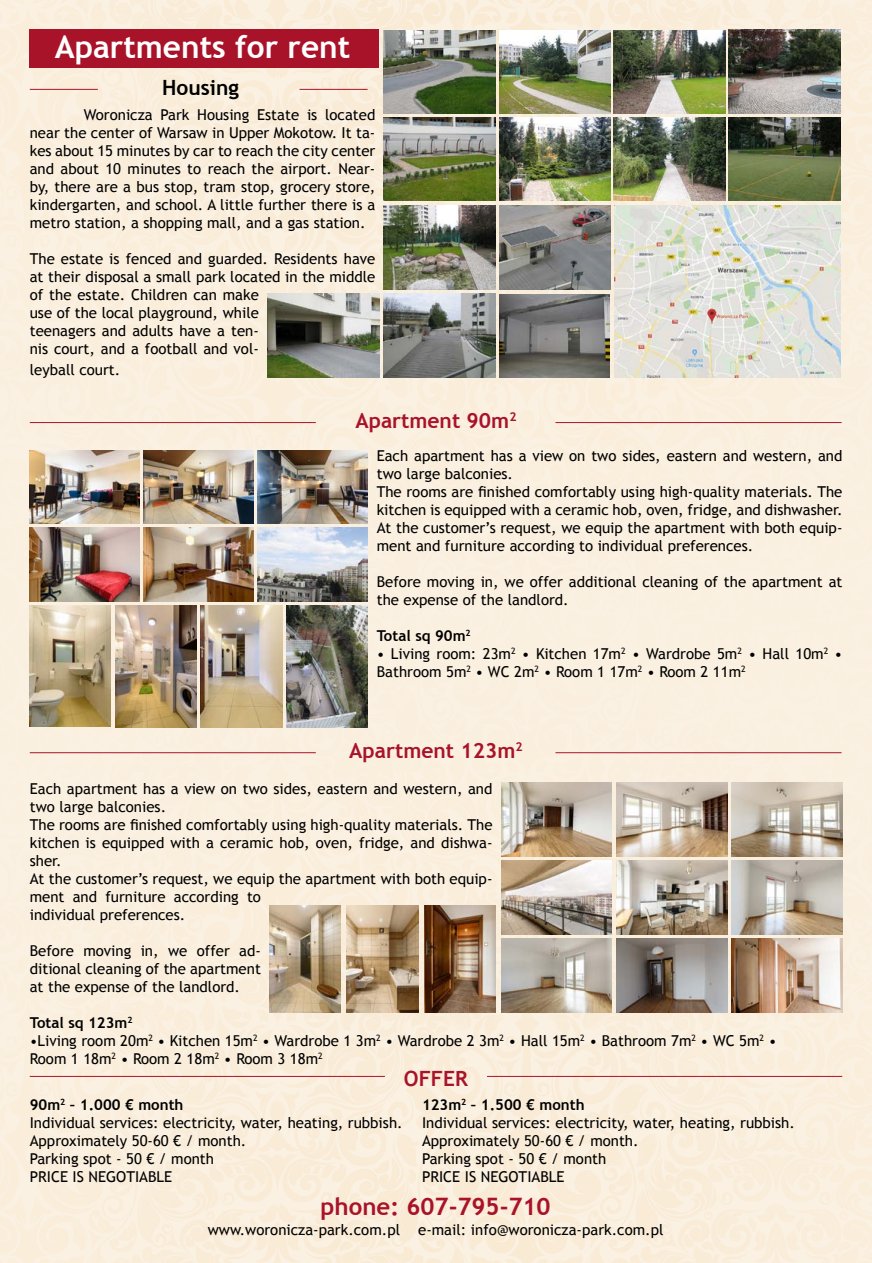
<style>
.page{position:relative;width:872px;height:1263px;background:#fff}
.page>*{position:absolute;margin:0;border:0;box-sizing:border-box;transform-origin:0 0}
.t1{font:700 31.5px "Trebuchet MS";color:#fff}
.t2{font:700 24px "Trebuchet MS";color:#a9132a}
.t3{font:700 21px "Trebuchet MS";color:#a9132a}
.t4{font:700 21px "Trebuchet MS";color:#000}
.t5{font:15px/18px "Trebuchet MS";color:#000}
.t6{font:700 15px "Trebuchet MS";color:#000}
.s1{font-weight:700}
</style>
<div class="page">
<img style="left:0;top:0;width:872px;height:1263px">
<img style="left:30px;top:450px;width:109px;height:73px">
<img style="left:144px;top:450px;width:109px;height:73px">
<img style="left:258px;top:450px;width:109px;height:73px">
<img style="left:30px;top:528px;width:109px;height:73px">
<img style="left:144px;top:528px;width:109px;height:73px">
<img style="left:30px;top:605px;width:81px;height:122px">
<img style="left:115px;top:605px;width:81px;height:122px">
<img style="left:201px;top:605px;width:81px;height:122px">
<img style="left:501px;top:783px;width:111px;height:74px">
<img style="left:616px;top:783px;width:111px;height:74px">
<img style="left:731px;top:783px;width:111px;height:74px">
<img style="left:501px;top:861px;width:111px;height:74px">
<img style="left:616px;top:861px;width:111px;height:74px">
<img style="left:731px;top:861px;width:111px;height:74px">
<img style="left:501px;top:939px;width:111px;height:74px">
<img style="left:616px;top:939px;width:111px;height:74px">
<img style="left:731px;top:939px;width:111px;height:74px">
<img style="left:269px;top:906px;width:72px;height:107px">
<img style="left:347px;top:906px;width:71px;height:107px">
<img style="left:424px;top:906px;width:71px;height:107px">
<img style="left:384px;top:30px;width:111px;height:84px">
<img style="left:499px;top:30px;width:111px;height:84px">
<img style="left:614px;top:30px;width:111px;height:84px">
<img style="left:729px;top:30px;width:111px;height:83px">
<img style="left:384px;top:117px;width:111px;height:84px">
<img style="left:499px;top:117px;width:111px;height:84px">
<img style="left:614px;top:117px;width:111px;height:84px">
<img style="left:729px;top:117px;width:111px;height:84px">
<img style="left:384px;top:206px;width:111px;height:83px">
<img style="left:499px;top:205px;width:111px;height:84px">
<img style="left:267px;top:294px;width:112px;height:83px">
<img style="left:384px;top:294px;width:111px;height:83px">
<img style="left:499px;top:295px;width:110px;height:82px">
<hr style="left:30px;top:1076px;width:355px;height:1px;background:#a9132a">
<hr style="left:30px;top:752px;width:286px;height:1px;background:#a9132a">
<hr style="left:30px;top:422px;width:286px;height:1px;background:#a9132a">
<hr style="left:555px;top:752px;width:286px;height:1px;background:#a9132a">
<hr style="left:555px;top:422px;width:286px;height:1px;background:#a9132a">
<hr style="left:487px;top:1076px;width:355px;height:1px;background:#a9132a">
<img style="left:614px;top:205px;width:226px;height:172px">
<img style="left:286px;top:605px;width:81px;height:122px">
<img style="left:258px;top:528px;width:109px;height:73px">
<div style="left:30px;top:30px;width:349px;height:38px;background:#a9132a"></div>
<hr style="left:30px;top:89px;width:68px;height:1px;background:#a9132a">
<hr style="left:299px;top:89px;width:68px;height:1px;background:#a9132a">
<h1 class="t1" style="left:55px;top:27px;width:297px">Apartments for rent</h1>
<h3 class="t4" style="left:162px;top:74px;width:78px">Housing</h3>
<p class="t5" style="left:30px;top:106px;width:347px;text-align:justify;text-indent:54px">Woronicza Park Housing Estate is located near the center of Warsaw in Upper Mokotow. It ta&shy;kes about 15 minutes by car to reach the city center and about 10 minutes to reach the airport. Near&shy;by, there are a bus stop, tram stop, grocery store, kindergarten, and school. A little further there is a metro station, a shopping mall, and a gas station.</p>
<p class="t5" style="left:30px;top:250px;width:347px">The estate is fenced and guarded. Residents have at their disposal a small park located in the middle of the estate. Children can make<br>use of the local playground, while<br>teenagers and adults have a ten-<br>nis court, and a football and vol-</p>
<p class="t5" style="left:30px;top:361px;width:92px">leyball court.</p>
<h3 class="t3" style="left:355px;top:407px;width:163px">Apartment 90m<sup>2</sup></h3>
<p class="t5" style="left:377px;top:447px;width:467px">Each apartment has a view on two sides, eastern and western, and two large balconies.<br>The rooms are finished comfortably using high-quality materials. The kitchen is equipped with a ceramic hob, oven, fridge, and dishwasher.<br>At the customer’s request, we equip the apartment with both equip&shy;ment and furniture according to individual preferences.</p>
<p class="t5" style="left:377px;top:573px;width:467px">Before moving in, we offer additional cleaning of the apartment at the expense of the landlord.</p>
<p class="t6" style="left:377px;top:627px;width:95px">Total sq 90m<sup>2</sup></p>
<p class="t5" style="left:377px;top:645px;width:467px">• Living room: 23m<sup>2</sup> • Kitchen 17m<sup>2</sup> • Wardrobe 5m<sup>2</sup> • Hall 10m<sup>2</sup> •<br>Bathroom 5m<sup>2</sup> • WC 2m<sup>2</sup> • Room 1 17m<sup>2</sup> • Room 2 11m<sup>2</sup></p>
<h3 class="t3" style="left:349px;top:737px;width:175px">Apartment 123m<sup>2</sup></h3>
<p class="t5" style="left:30px;top:780px;width:464px">Each apartment has a view on two sides, eastern and western, and two large balconies.<br>The rooms are finished comfortably using high-quality materials. The kitchen is equipped with a ceramic hob, oven, fridge, and dishwa&shy;sher.<br>At the customer’s request, we equip the apartment with both equip&shy;ment and furniture according to<br>individual preferences.</p>
<p class="t5" style="left:30px;top:942px;width:233px;text-align:justify">Before moving in, we offer ad&shy;ditional cleaning of the apartment at the expense of the landlord.</p>
<p class="t6" style="left:30px;top:1013px;width:104px">Total sq 123m<sup>2</sup></p>
<p class="t5" style="left:30px;top:1032px;width:748px">•Living room 20m<sup>2</sup> • Kitchen 15m<sup>2</sup> • Wardrobe 1 3m<sup>2</sup> • Wardrobe 2 3m<sup>2</sup> • Hall 15m<sup>2</sup> • Bathroom 7m<sup>2</sup> • WC 5m<sup>2</sup> •<br>Room 1 18m<sup>2</sup> • Room 2 18m<sup>2</sup> • Room 3 18m<sup>2</sup></p>
<p class="t5" style="left:30px;top:1095px;width:374px"><span class="s1">90m</span><sup>2</sup> <span class="s1">– 1.000 € month<br></span>Individual services: electricity, water, heating, rubbish.<br>Approximately 50-60 € / month.<br>Parking spot - 50 € / month<br>PRICE IS NEGOTIABLE</p>
<p class="t5" style="left:422px;top:1095px;width:374px"><span class="s1">123m</span><sup>2</sup> <span class="s1">– 1.500 € month<br></span>Individual services: electricity, water, heating, rubbish.<br>Approximately 50-60 € / month.<br>Parking spot - 50 € / month<br>PRICE IS NEGOTIABLE</p>
<h3 class="t3" style="left:404px;top:1065px;width:66px">OFFER</h3>
<h2 class="t2" style="left:321px;top:1191px;width:231px">phone: 607-795-710</h2>
<p class="t5" style="left:208px;top:1220px;width:457px">www.woronicza-park.com.pl e-mail: info@woronicza-park.com.pl</p>
</div>
